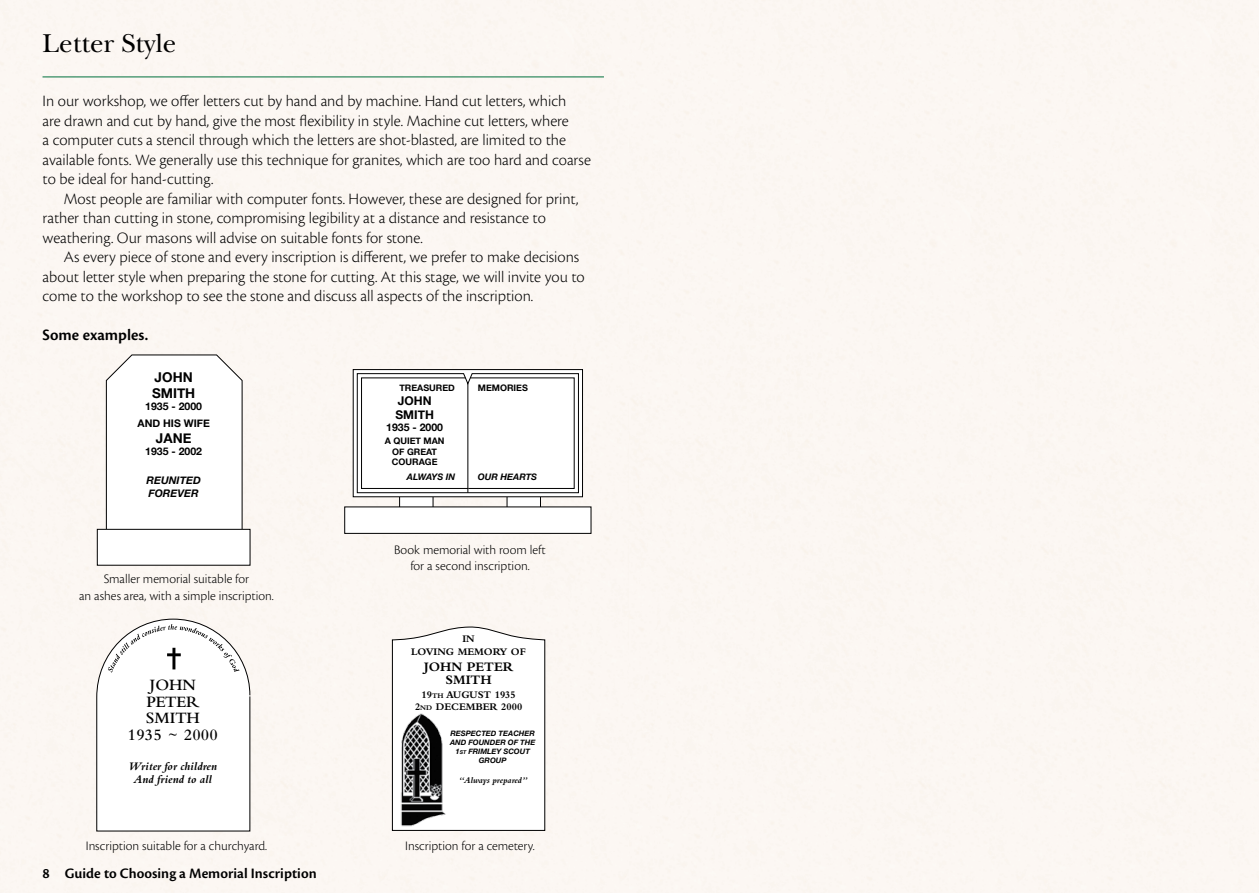
<style>
.page{position:relative;width:1259px;height:893px;background:#fcf7f3}
.page>*{position:absolute;margin:0;border:0;box-sizing:border-box;transform-origin:0 0}
.t1{font:27px "New Baskerville Std";color:#000}
.t2{font:300 16.5px/19.5px "Cronos Pro";color:#000}
.t3{font:600 16.5px/16.5px "Bembo Std";color:#000;text-align:center}
.t4{font:600 16.5px "Cronos Pro";color:#000}
.t5{font:600 15px "Cronos Pro";color:#000}
.t6{font:300 13.5px/16.5px "Cronos Pro";color:#000;text-align:center}
.t7{font:700 13.5px/13.5px "Bembo Std";color:#000;text-align:center}
.t8{font:700 13.5px/16.2px "Helvetica Neue";color:#000}
.t9{font:italic 700 12px/13.5px "Bembo Std";color:#000;text-align:center}
.t10{font:700 12px/13.5px "Helvetica Neue";color:#000}
.t11{font:700 10.5px/12.6px "Bembo Std";color:#000;text-align:center}
.t12{font:700 10.5px/16.2px "Helvetica Neue";color:#000;text-align:center}
.t13{font:italic 700 10.5px/12.6px "Helvetica Neue";color:#000}
.t14{font:700 9px/10.5px "Helvetica Neue";color:#000;text-align:center}
.t15{font:italic 700 9px "Helvetica Neue";color:#000}
.t16{font:italic 700 9px "Bembo Std";color:#000}
.t17{font:italic 700 7.5px/9px "Helvetica Neue";color:#000;text-align:center}
.s1{font-style:inherit}
.s2{font-size:7.35px}
.s3{font-size:5.25px}
</style>
<div class="page">
<hr style="left:43px;top:77px;width:561px;height:1px;background:#00703c">
<svg style="left:106px;top:354px;width:136px;height:175px"></svg>
<div style="left:97px;top:529px;width:153px;height:36px;background:#fff"></div>
<div style="left:97px;top:529px;width:153px;height:36px;border:1px solid #000"></div>
<svg style="left:401px;top:497px;width:30px;height:10px"></svg>
<div style="left:399px;top:488px;width:34px;height:22px;border:1px solid #000"></div>
<svg style="left:509px;top:497px;width:30px;height:10px"></svg>
<div style="left:507px;top:488px;width:34px;height:22px;border:1px solid #000"></div>
<div style="left:353px;top:370px;width:229px;height:127px;background:linear-gradient(to right,#fff,#fff)"></div>
<div style="left:353px;top:369px;width:230px;height:128px;border:1px solid #000"></div>
<svg style="left:357px;top:373px;width:222px;height:120px"></svg>
<div style="left:345px;top:507px;width:246px;height:26px;background:#fff"></div>
<div style="left:344px;top:507px;width:247px;height:27px;border:1px solid #000"></div>
<svg style="left:392px;top:627px;width:153px;height:204px"></svg>
<img style="left:392px;top:709px;width:55px;height:121px">
<svg style="left:96px;top:619px;width:154px;height:212px"></svg>
<h1 class="t1" style="left:43px;top:28px;width:135px">Letter Style</h1>
<p class="t2" style="left:43px;top:91px;width:550px">In our workshop, we offer letters cut by hand and by machine. Hand cut letters, which<br>are drawn and cut by hand, give the most flexibility in style. Machine cut letters, where<br>a computer cuts a stencil through which the letters are shot-blasted, are limited to the available fonts. We generally use this technique for granites, which are too hard and coarse to be ideal for hand-cutting.</p>
<p class="t2" style="left:43px;top:189px;width:537px;text-indent:21px">Most people are familiar with computer fonts. However, these are designed for print, rather than cutting in stone, compromising legibility at a distance and resistance to weathering. Our masons will advise on suitable fonts for stone.</p>
<p class="t2" style="left:43px;top:247px;width:544px;text-indent:21px">As every piece of stone and every inscription is different, we prefer to make decisions about letter style when preparing the stone for cutting. At this stage, we will invite you to come to the workshop to see the stone and discuss all aspects of the inscription.</p>
<p class="t4" style="left:43px;top:326px;width:107px">Some examples.</p>
<p class="t8" style="left:152px;top:368px;width:45px">JOHN<br>SMITH</p>
<p class="t12" style="left:137px;top:398px;width:74px">1935 - 2000<br>AND HIS WIFE</p>
<p class="t8" style="left:156px;top:429px;width:37px">JANE</p>
<p class="t12" style="left:145px;top:443px;width:58px">1935 - 2002</p>
<p class="t13" style="left:146px;top:474px;width:56px">REUNITED<br>FOREVER</p>
<p class="t14" style="left:399px;top:382px;width:57px">TREASURED</p>
<p class="t10" style="left:395px;top:394px;width:40px">JOHN<br>SMITH</p>
<p class="t12" style="left:386px;top:419px;width:58px">1935 - 2000</p>
<p class="t14" style="left:385px;top:436px;width:61px">A QUIET MAN<br>OF GREAT<br>COURAGE</p>
<p class="t15" style="left:407px;top:472px;width:50px">ALWAYS IN</p>
<p class="t14" style="left:478px;top:382px;width:51px">MEMORIES</p>
<p class="t15" style="left:478px;top:472px;width:61px">OUR HEARTS</p>
<p class="t6" style="left:79px;top:571px;width:196px">Smaller memorial suitable for<br>an ashes area, with a simple inscription.</p>
<p class="t3" style="left:128px;top:677px;width:91px">JOHN<br>PETER<br>SMITH<br>1935 ~ 2000</p>
<p class="t9" style="left:129px;top:759px;width:90px">Writer for children<br>And friend to all</p>
<p class="t6" style="left:394px;top:541px;width:153px">Book memorial with room left for a second inscription.</p>
<p class="t11" style="left:411px;top:632px;width:116px">IN<br>LOVING MEMORY OF</p>
<p class="t7" style="left:424px;top:660px;width:91px">JOHN PETER<br>SMITH</p>
<p class="t11" style="left:415px;top:688px;width:109px"><span class="s1">19</span><span class="s2">th</span> AUGUST 1935<br><span class="s1">2</span><span class="s2">nd</span> DECEMBER 2000</p>
<p class="t17" style="left:450px;top:728px;width:87px">RESPECTED TEACHER<br>AND FOUNDER OF THE<br>1<span class="s3">st</span> FRIMLEY SCOUT<br>GROUP</p>
<p class="t16" style="left:459px;top:775px;width:70px">“Always prepared”</p>
<p class="t6" style="left:86px;top:837px;width:183px">Inscription suitable for a churchyard.</p>
<p class="t6" style="left:405px;top:837px;width:131px">Inscription for a cemetery.</p>
<p class="t5" style="left:43px;top:864px;width:276px">8 Guide to Choosing a Memorial Inscription</p>
</div>
